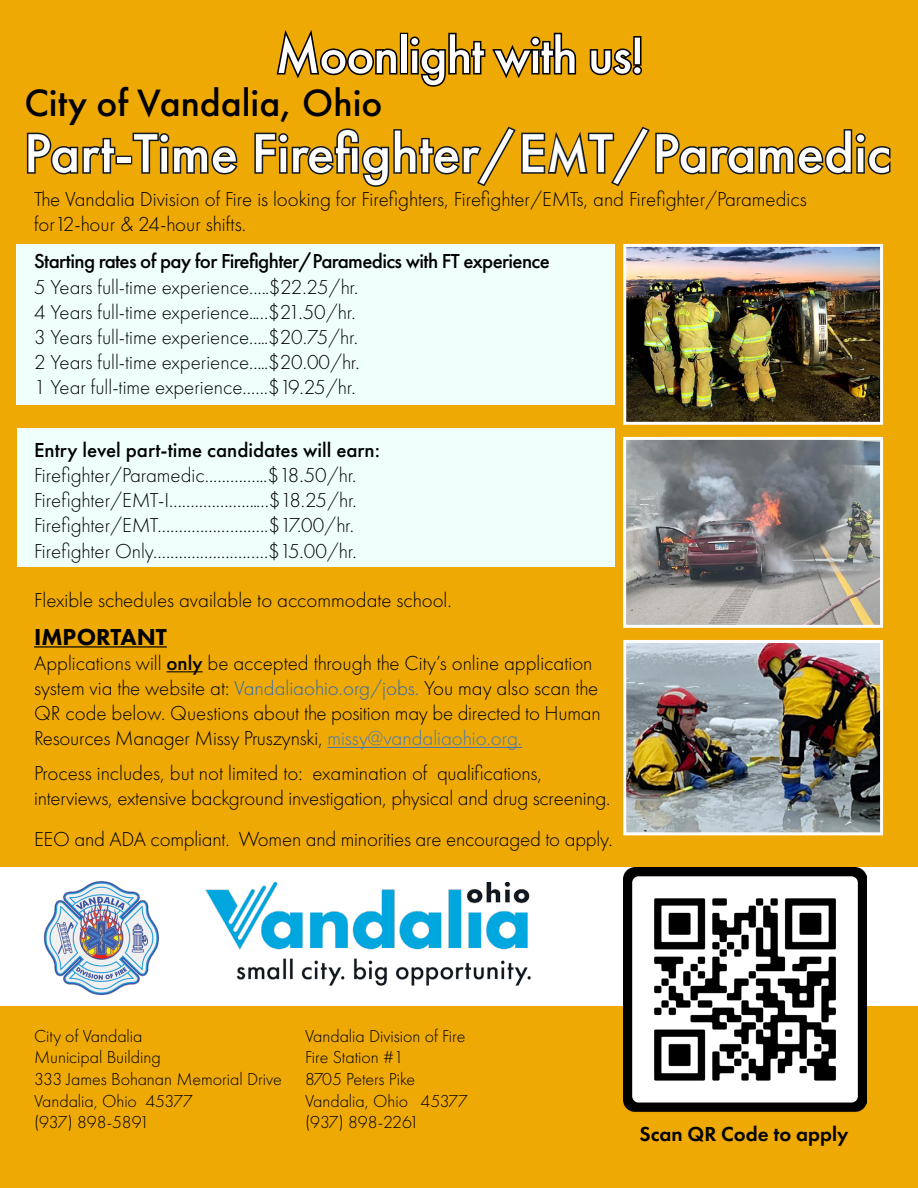
<style>
.page{position:relative;width:918px;height:1188px;background:#eea904}
.page>*{position:absolute;margin:0;border:0;box-sizing:border-box;transform-origin:0 0}
.t1{font:500 57px "Futura PT";color:#fff}
.t2{font:500 52.95px "Futura PT";letter-spacing:-.02em;color:#fff}
.t3{font:500 39.6px "Futura PT";color:#000}
.t4{font:800 24px "Futura PT";color:#000}
.t5{font:300 21px/25.2px "Futura PT";color:#000}
.t6{font:500 21px "Futura PT";letter-spacing:-.03em;color:#000}
.t7{font:500 21px "Futura PT";color:#000}
.t8{font:600 21px "Futura PT";color:#000}
.t9{font:300 18px/21.6px "Futura PT";color:#000}
.s1{font-size:49.5px}
.s2{font-weight:500}
.s3{color:#3069b3}
.s4{color:#4377bb}
</style>
<div class="page">
<div style="left:18px;top:428px;width:597px;height:138px;background:#eefffc"></div>
<div style="left:16px;top:244px;width:599px;height:161px;background:#eefffc"></div>
<div style="left:0;top:867px;width:918px;height:139px;background:#fff"></div>
<svg style="left:26px;top:132px;width:91px;height:43px"></svg>
<div style="left:115px;top:156px;width:17px;height:8px;border:3px solid #111822"></div>
<svg style="left:131px;top:132px;width:107px;height:43px"></svg>
<svg style="left:254px;top:126px;width:637px;height:61px"></svg>
<img style="left:205px;top:882px;width:326px;height:104px">
<img style="left:627px;top:248px;width:252px;height:173px">
<div style="left:623px;top:244px;width:260px;height:181px;border:3px solid #fff"></div>
<img style="left:627px;top:644px;width:252px;height:187px">
<div style="left:623px;top:640px;width:260px;height:195px;border:3px solid #fff"></div>
<img style="left:43px;top:881px;width:116px;height:115px">
<hr style="left:34px;top:646px;width:133px;height:2px;background:#000">
<hr style="left:167px;top:671px;width:36px;height:1px;background:#000">
<hr style="left:327px;top:747px;width:195px;height:1px;background:#4377bb">
<img style="left:627px;top:441px;width:252px;height:183px">
<div style="left:623px;top:437px;width:260px;height:191px;border:3px solid #fff"></div>
<svg style="left:276px;top:30px;width:122px;height:49px"></svg>
<div style="left:400px;top:33px;width:8px;height:42px;border:3px solid #000"></div>
<svg style="left:408px;top:32px;width:169px;height:55px"></svg>
<svg style="left:589px;top:36px;width:54px;height:40px"></svg>
<img style="left:623px;top:867px;width:244px;height:245px">
<h2 class="t2" style="left:275px;top:23px;width:370px">Moonlight with us!</h2>
<h3 class="t3" style="left:24px;top:79px;width:360px">City of Vandalia, Ohio</h3>
<h1 class="t1" style="left:24px;top:119px;width:869px">Part-Time Firefighter/E<span class="s1">M</span>T/Paramedic</h1>
<p class="t5" style="left:34px;top:187px;width:774px">The Vandalia Division of Fire is looking for Firefighters, Firefighter/EMTs, and Firefighter/Paramedics for12-hour &amp; 24-hour shifts.</p>
<p class="t6" style="left:34px;top:249px;width:517px">Starting rates of pay for Firefighter/Paramedics with FT experience</p>
<p class="t5" style="left:34px;top:274px;width:327px">5 Years full-time experience.....$22.25/hr.<br>4 Years full-time experience.....$21.50/hr.<br>3 Years full-time experience.....$20.75/hr.<br>2 Years full-time experience.....$20.00/hr.<br>1 Year full-time experience......$19.25/hr.</p>
<p class="t7" style="left:34px;top:437px;width:347px">Entry level part-time candidates will earn:</p>
<p class="t5" style="left:34px;top:462px;width:324px">Firefighter/Paramedic...............$18.50/hr.<br>Firefighter/EMT-I........................$18.25/hr.<br>Firefighter/EMT..........................$17.00/hr.<br>Firefighter Only...........................$15.00/hr.</p>
<p class="t5" style="left:34px;top:587px;width:419px">Flexible schedules available to accommodate school.</p>
<p class="t4" style="left:34px;top:622px;width:134px">IMPORTANT</p>
<p class="t5" style="left:34px;top:650px;width:568px">Applications will <span class="s2">only</span> be accepted through the City’s online application system via the website at: <span class="s3">Vandaliaohio.org/jobs.</span> You may also scan the QR code below. Questions about the position may be directed to Human Resources Manager Missy Pruszynski, <span class="s4">missy@vandaliaohio.org.</span></p>
<p class="t5" style="left:34px;top:760px;width:578px">Process includes, but not limited to: examination of qualifications, interviews, extensive background investigation, physical and drug screening.</p>
<p class="t5" style="left:34px;top:827px;width:580px">EEO and ADA compliant. Women and minorities are encouraged to apply.</p>
<p class="t9" style="left:34px;top:1025px;width:249px">City of Vandalia<br>Municipal Building<br>333 James Bohanan Memorial Drive<br>Vandalia, Ohio 45377<br>(937) 898-5891</p>
<p class="t9" style="left:305px;top:1025px;width:165px">Vandalia Division of Fire<br>Fire Station #1<br>8705 Peters Pike<br>Vandalia, Ohio 45377 (937) 898-2261</p>
<p class="t8" style="left:639px;top:1121px;width:210px">Scan QR Code to apply</p>
</div>
